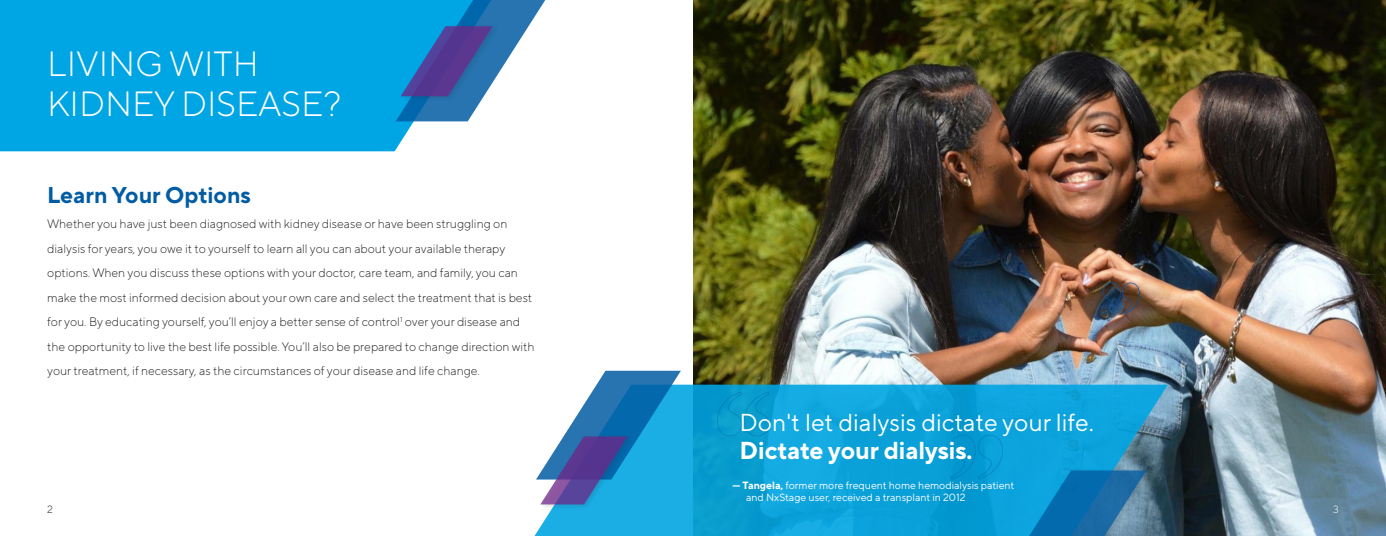
<style>
.page{position:relative;width:1386px;height:536px;background:#fff}
.page>*{position:absolute;margin:0;border:0;box-sizing:border-box;transform-origin:0 0}
.Header_Left_Just{font:300 35px/40.2px "TT Norms Pro";color:#fff}
.t1{font:24.5px/28px "TT Norms Pro";color:#fff}
.Body_Left_Just{font:700 22.75px "TT Norms Pro";color:#015ca3}
.Body_Left_Just-2{font:300 12.25px/24.5px "TT Norms Pro";color:#231f20}
.Attribution_-_White{font:10.5px/12.6px "TT Norms Pro";color:#fff}
.t2{font:300 10.5px "TT Norms Pro";color:#231f20}
.t3{font:300 10.5px "TT Norms Pro";color:#fff}
.s1{font-weight:700}
</style>
<div class="page">
<img style="left:693px;top:0;width:693px;height:536px">
<svg style="left:534px;top:384px;width:634px;height:152px;fill:#0ca2dc"></svg>
<div style="left:0;top:0;width:468px;height:151px;background:#00a5e3"></div>
<svg style="left:396px;top:0;width:150px;height:121px"></svg>
<div style="left:1020px;top:466px;width:133px;height:70px;background:#231f20;opacity:.2"></div>
<svg style="left:1021px;top:470px;width:125px;height:66px"></svg>
<div style="left:539px;top:432px;width:95px;height:78px;background:#231f20;opacity:.2"></div>
<svg style="left:536px;top:370px;width:145px;height:134px"></svg>
<svg style="left:1102px;top:282px;width:38px;height:32px"></svg>
<svg style="left:717px;top:391px;width:53px;height:45px"></svg>
<svg style="left:950px;top:434px;width:53px;height:45px"></svg>
<p class="Header_Left_Just" style="left:47px;top:41px;width:296px">LIVING WITH<br>KIDNEY DISEASE?</p>
<p class="Body_Left_Just" style="left:47px;top:178px;width:205px">Learn Your Options</p>
<p class="Body_Left_Just-2" style="left:47px;top:210px;width:489px">Whether you have just been diagnosed with kidney disease or have been struggling on dialysis for years, you owe it to yourself to learn all you can about your available therapy options. When you discuss these options with your doctor, care team, and family, you can make the most informed decision about your own care and select the treatment that is best for you. By educating yourself, you’ll enjoy a better sense of control<sup>1</sup> over your disease and the opportunity to live the best life possible. You’ll also be prepared to change direction with your treatment, if necessary, as the circumstances of your disease and life change.</p>
<p class="t1" style="left:740px;top:406px;width:356px">Don't let dialysis dictate your life.<br><span class="s1">Dictate your dialysis.</span></p>
<p class="Attribution_-_White" style="left:746px;top:477px;width:270px;text-indent:-14px"><span class="s1">— Tangela,</span> former more frequent home hemodialysis patient and NxStage user, received a transplant in 2012</p>
<p class="t2" style="left:47px;top:502px;width:7px">2</p>
<p class="t3" style="left:1333px;top:502px;width:7px">3</p>
</div>
